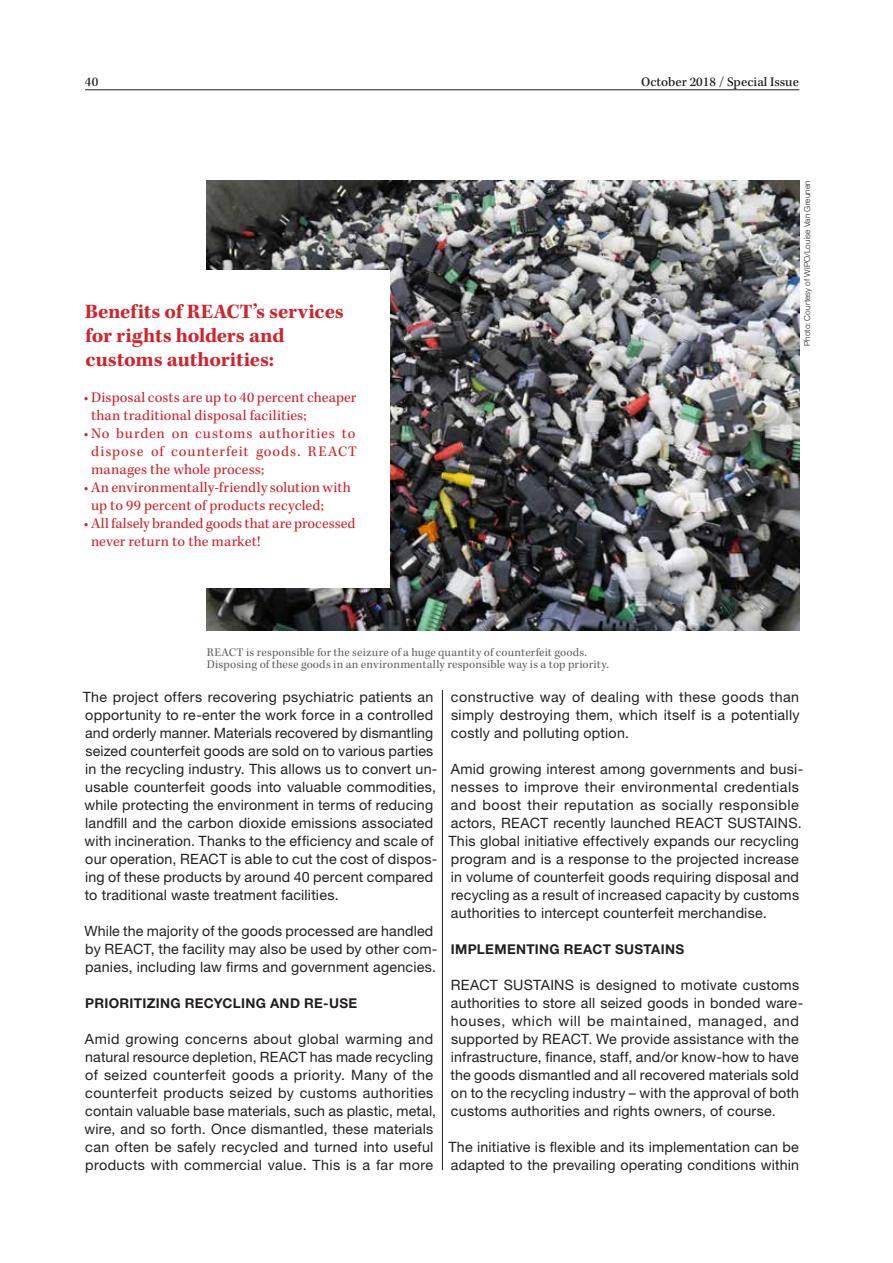
<style>
.page{position:relative;width:893px;height:1263px;background:#fff}
.page>*{position:absolute;margin:0;border:0;box-sizing:border-box;transform-origin:0 0}
.t1{font:700 21px/24px "Kepler Std";color:#d2232a}
.t2{font:15px/18px "Kepler Std";letter-spacing:.005em;color:#d2232a}
.t3{font:14.25px/18px "Helvetica Neue LT Std";letter-spacing:.015em;color:#231f20}
.t4{font:700 13.5px "Helvetica Neue LT Std";letter-spacing:.025em;color:#231f20}
.t5{font:500 13.5px "Kepler Std";color:#231f20}
.t6{font:12px/12px "Kepler Std";letter-spacing:.015em;color:#636466}
.t7{font:300 8.25px "Helvetica Neue LT Std";letter-spacing:.01em;color:#231f20}
</style>
<div class="page">
<hr style="left:85px;top:90px;width:714px;height:1px;background:#231f20">
<img style="left:207px;top:180px;width:592px;height:450px">
<div style="left:85px;top:270px;width:305px;height:318px;background:#fff"></div>
<hr style="left:442px;top:690px;width:1px;height:480px;background:#231f20">
<p class="t5" style="left:85px;top:74px;width:15px">40</p>
<p class="t5" style="left:641px;top:74px;width:159px">October 2018 / Special Issue</p>
<h1 class="t1" style="left:85px;top:300px;width:261px">Benefits of REACT’s services for rights holders and customs authorities:</h1>
<p class="t2" style="left:91px;top:389px;width:267px;text-indent:-7px">•Disposal costs are up to 40 percent cheaper than traditional disposal facilities;</p>
<p class="t2" style="left:91px;top:425px;width:268px;text-align:justify;text-indent:-7px">•No burden on customs authorities to dispose of counterfeit goods. REACT manages the whole process;</p>
<p class="t2" style="left:91px;top:479px;width:261px;text-indent:-7px">• An environmentally-friendly solution with up to 99 percent of products recycled;</p>
<p class="t2" style="left:91px;top:515px;width:266px;text-indent:-7px">• All falsely branded goods that are processed never return to the market!</p>
<p class="t6" style="left:207px;top:647px;width:404px">REACT is responsible for the seizure of a huge quantity of counterfeit goods.<br>Disposing of these goods in an environmentally responsible way is a top priority.</p>
<p class="t7" style="left:802px;top:346px;width:167px;rotate:-90deg">Photo: Courtesy of WIPO/Louise Van Greunen</p>
<p class="t3" style="left:83px;top:688px;width:356px">The project offers recovering psychiatric patients an opportunity to re-enter the work force in a controlled and orderly manner. Materials recovered by dismantling seized counterfeit goods are sold on to various parties in the recycling industry. This allows us to convert un&shy;usable counterfeit goods into valuable commodities, while protecting the environment in terms of reducing landfill and the carbon dioxide emissions associated with incineration. Thanks to the efficiency and scale of our operation, REACT is able to cut the cost of dispos&shy;ing of these products by around 40 percent compared to traditional waste treatment facilities.</p>
<p class="t3" style="left:84px;top:922px;width:355px">While the majority of the goods processed are handled by REACT, the facility may also be used by other com&shy;panies, including law firms and government agencies.</p>
<p class="t4" style="left:85px;top:995px;width:274px">PRIORITIZING RECYCLING AND RE-USE</p>
<p class="t3" style="left:84px;top:1030px;width:353px">Amid growing concerns about global warming and natural resource depletion, REACT has made recycling of seized counterfeit goods a priority. Many of the counterfeit products seized by customs authorities contain valuable base materials, such as plastic, metal, wire, and so forth. Once dismantled, these materials can often be safely recycled and turned into useful products with commercial value. This is a far more</p>
<p class="t3" style="left:451px;top:688px;width:350px;text-align:justify">constructive way of dealing with these goods than simply destroying them, which itself is a potentially costly and polluting option.</p>
<p class="t3" style="left:448px;top:760px;width:356px">Amid growing interest among governments and busi&shy;nesses to improve their environmental credentials and boost their reputation as socially responsible actors, REACT recently launched REACT SUSTAINS.<br>This global initiative effectively expands our recycling program and is a response to the projected increase in volume of counterfeit goods requiring disposal and recycling as a result of increased capacity by customs authorities to intercept counterfeit merchandise.</p>
<p class="t4" style="left:451px;top:941px;width:235px">IMPLEMENTING REACT SUSTAINS</p>
<p class="t3" style="left:450px;top:976px;width:354px">REACT SUSTAINS is designed to motivate customs authorities to store all seized goods in bonded ware&shy;houses, which will be maintained, managed, and supported by REACT. We provide assistance with the infrastructure, finance, staff, and/or know-how to have the goods dismantled and all recovered materials sold on to the recycling industry – with the approval of both customs authorities and rights owners, of course.</p>
<p class="t3" style="left:448px;top:1138px;width:352px">The initiative is flexible and its implementation can be adapted to the prevailing operating conditions within</p>
</div>
